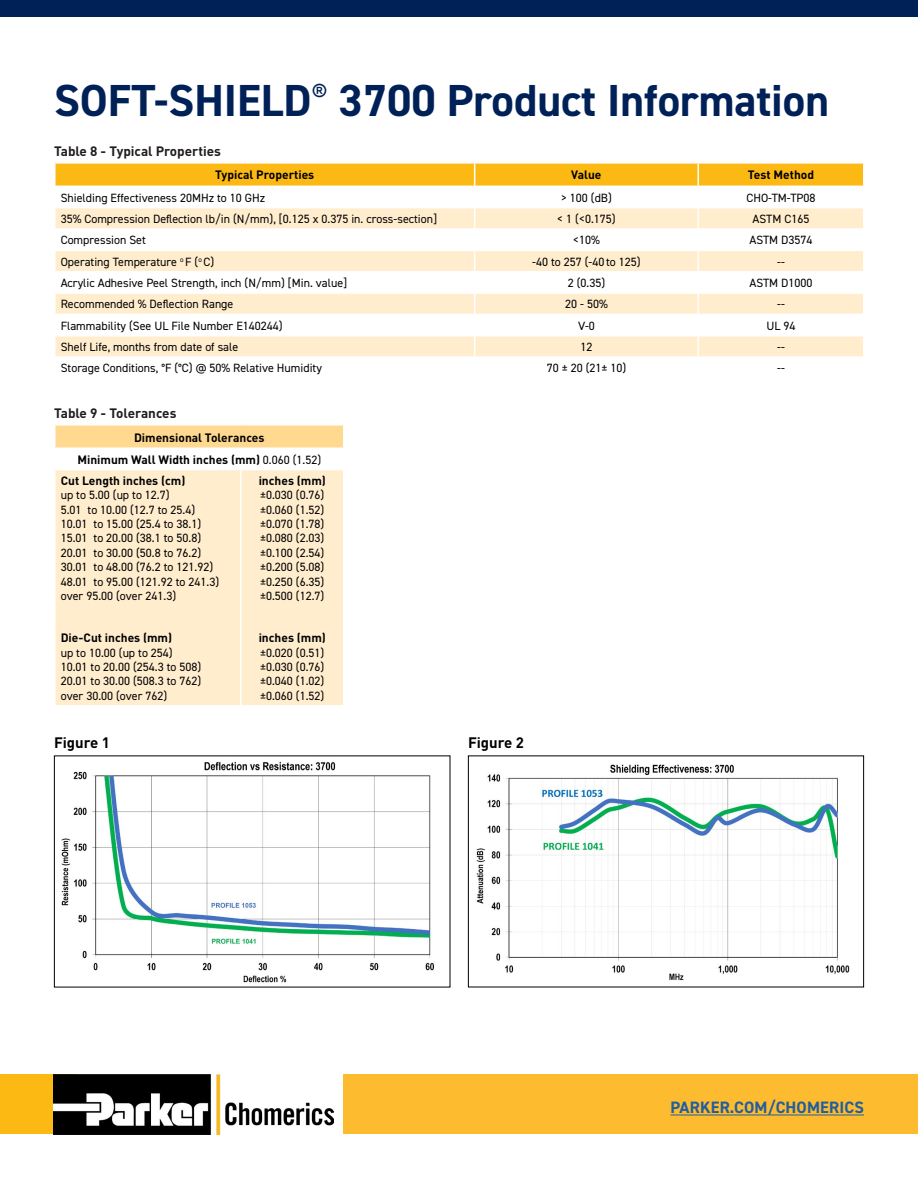
<style>
.page{position:relative;width:918px;height:1188px;background:#fff}
.page>*{position:absolute;margin:0;border:0;box-sizing:border-box;transform-origin:0 0}
.t1{font:700 45px "DIN2014";color:#002157}
.t2{font:700 16.5px "DIN2014";letter-spacing:.01em;color:#215e9e}
.t3{font:700 15px "DINOT";color:#000}
.t4{font:700 13.5px "DINOT";color:#211d1e}
.t5{font:12px/14.4px "DIN2014";color:#000}
.t6{font:700 12px "DINOT";color:#000}
.s1{font-family:"DIN2014";font-weight:400}
</style>
<div class="page">
<div style="left:343px;top:1075px;width:575px;height:59px;background:#fdbb30"></div>
<div style="left:0;top:1075px;width:77px;height:59px;background:#fdb913"></div>
<img style="left:53px;top:1075px;width:280px;height:59px">
<hr style="left:671px;top:1115px;width:193px;height:1px;background:#215e9e">
<div style="left:0;top:0;width:918px;height:17px;background:#002157"></div>
<div style="left:55px;top:425px;width:289px;height:23px;background:#ffd990"></div>
<div style="left:56px;top:470px;width:287px;height:235px;background:#ffedce"></div>
<hr style="left:54px;top:424px;width:187px;height:2px;background:#fff">
<hr style="left:54px;top:426px;width:2px;height:21px;background:#fff">
<hr style="left:241px;top:424px;width:104px;height:2px;background:#fff">
<hr style="left:343px;top:426px;width:2px;height:21px;background:#fff">
<hr style="left:54px;top:447px;width:187px;height:2px;background:#fff">
<hr style="left:241px;top:447px;width:104px;height:2px;background:#fff">
<hr style="left:240px;top:470px;width:2px;height:235px;background:#fff">
<img style="left:61px;top:761px;width:373px;height:222px">
<img style="left:476px;top:764px;width:374px;height:217px">
<div style="left:468px;top:756px;width:396px;height:231px;border:1px solid #000"></div>
<svg style="left:54px;top:163px;width:810px;height:194px"></svg>
<hr style="left:698px;top:356px;width:167px;height:2px;background:#fff">
<h1 class="t1" style="left:54px;top:71px;width:777px">SOFT-SHIELD<sup>®</sup> 3700 Product Information</h1>
<p class="t4" style="left:54px;top:142px;width:169px">Table 8 - Typical Properties</p>
<p class="t6" style="left:215px;top:167px;width:101px">Typical Properties</p>
<p class="t6" style="left:571px;top:167px;width:32px">Value</p>
<p class="t6" style="left:748px;top:167px;width:68px">Test Method</p>
<p class="t5" style="left:61px;top:190px;width:206px">Shielding Effectiveness 20MHz to 10 GHz</p>
<p class="t5" style="left:561px;top:190px;width:53px">&gt; 100 (dB)</p>
<p class="t5" style="left:746px;top:190px;width:71px">CHO-TM-TP08</p>
<p class="t5" style="left:61px;top:211px;width:378px">35% Compression Deflection lb/in (N/mm), [0.125 x 0.375 in. cross-section]</p>
<p class="t5" style="left:557px;top:211px;width:60px">&lt; 1 (&lt;0.175)</p>
<p class="t5" style="left:753px;top:211px;width:58px">ASTM C165</p>
<p class="t5" style="left:61px;top:233px;width:87px">Compression Set</p>
<p class="t5" style="left:573px;top:233px;width:28px">&lt;10%</p>
<p class="t5" style="left:749px;top:233px;width:65px">ASTM D3574</p>
<p class="t5" style="left:61px;top:254px;width:155px">Operating Temperature <sup>o</sup> F (<sup>o</sup> C)</p>
<p class="t5" style="left:532px;top:254px;width:110px">-40 to 257 (-40 to 125)</p>
<p class="t5" style="left:777px;top:254px;width:9px">--</p>
<p class="t5" style="left:61px;top:276px;width:288px">Acrylic Adhesive Peel Strength, inch (N/mm) [Min. value]</p>
<p class="t5" style="left:568px;top:276px;width:39px">2 (0.35)</p>
<p class="t5" style="left:749px;top:276px;width:65px">ASTM D1000</p>
<p class="t5" style="left:61px;top:297px;width:174px">Recommended % Deflection Range</p>
<p class="t5" style="left:565px;top:297px;width:44px">20 - 50%</p>
<p class="t5" style="left:777px;top:297px;width:9px">--</p>
<p class="t5" style="left:61px;top:318px;width:223px">Flammability (See UL File Number E140244)</p>
<p class="t5" style="left:578px;top:318px;width:18px">V-0</p>
<p class="t5" style="left:767px;top:318px;width:31px">UL 94</p>
<p class="t5" style="left:61px;top:340px;width:179px">Shelf Life, months from date of sale</p>
<p class="t5" style="left:580px;top:340px;width:13px">12</p>
<p class="t5" style="left:777px;top:340px;width:9px">--</p>
<p class="t5" style="left:61px;top:361px;width:263px">Storage Conditions, °F (°C) @ 50% Relative Humidity</p>
<p class="t5" style="left:547px;top:361px;width:81px">70 ± 20 (21± 10)</p>
<p class="t5" style="left:777px;top:361px;width:9px">--</p>
<p class="t4" style="left:54px;top:404px;width:124px">Table 9 - Tolerances</p>
<p class="t6" style="left:134px;top:430px;width:132px">Dimensional Tolerances</p>
<p class="t6" style="left:77px;top:451px;width:245px">Minimum Wall Width inches (mm) <span class="s1">0.060 (1.52)</span></p>
<p class="t6" style="left:61px;top:472px;width:126px">Cut Length inches (cm)</p>
<p class="t5" style="left:61px;top:488px;width:160px">up to 5.00 (up to 12.7)<br>5.01 to 10.00 (12.7 to 25.4)<br>10.01 to 15.00 (25.4 to 38.1)<br>15.01 to 20.00 (38.1 to 50.8)<br>20.01 to 30.00 (50.8 to 76.2)<br>30.01 to 48.00 (76.2 to 121.92)<br>48.01 to 95.00 (121.92 to 241.3) over 95.00 (over 241.3)</p>
<p class="t6" style="left:61px;top:630px;width:113px">Die-Cut inches (mm)</p>
<p class="t5" style="left:61px;top:645px;width:142px">up to 10.00 (up to 254)<br>10.01 to 20.00 (254.3 to 508)<br>20.01 to 30.00 (508.3 to 762) over 30.00 (over 762)</p>
<p class="t6" style="left:259px;top:472px;width:69px">inches (mm)</p>
<p class="t5" style="left:260px;top:488px;width:66px;text-align:justify">±0.030 (0.76) ±0.060 (1.52) ±0.070 (1.78) ±0.080 (2.03) ±0.100 (2.54) ±0.200 (5.08) ±0.250 (6.35) ±0.500 (12.7)</p>
<p class="t6" style="left:259px;top:630px;width:69px">inches (mm)</p>
<p class="t5" style="left:260px;top:645px;width:66px;text-align:justify">±0.020 (0.51) ±0.030 (0.76) ±0.040 (1.02) ±0.060 (1.52)</p>
<p class="t3" style="left:54px;top:733px;width:58px">Figure 1</p>
<p class="t3" style="left:468px;top:733px;width:58px">Figure 2</p>
<h2 class="t2" style="left:671px;top:1097px;width:195px">PARKER.COM/CHOMERICS</h2>
</div>
